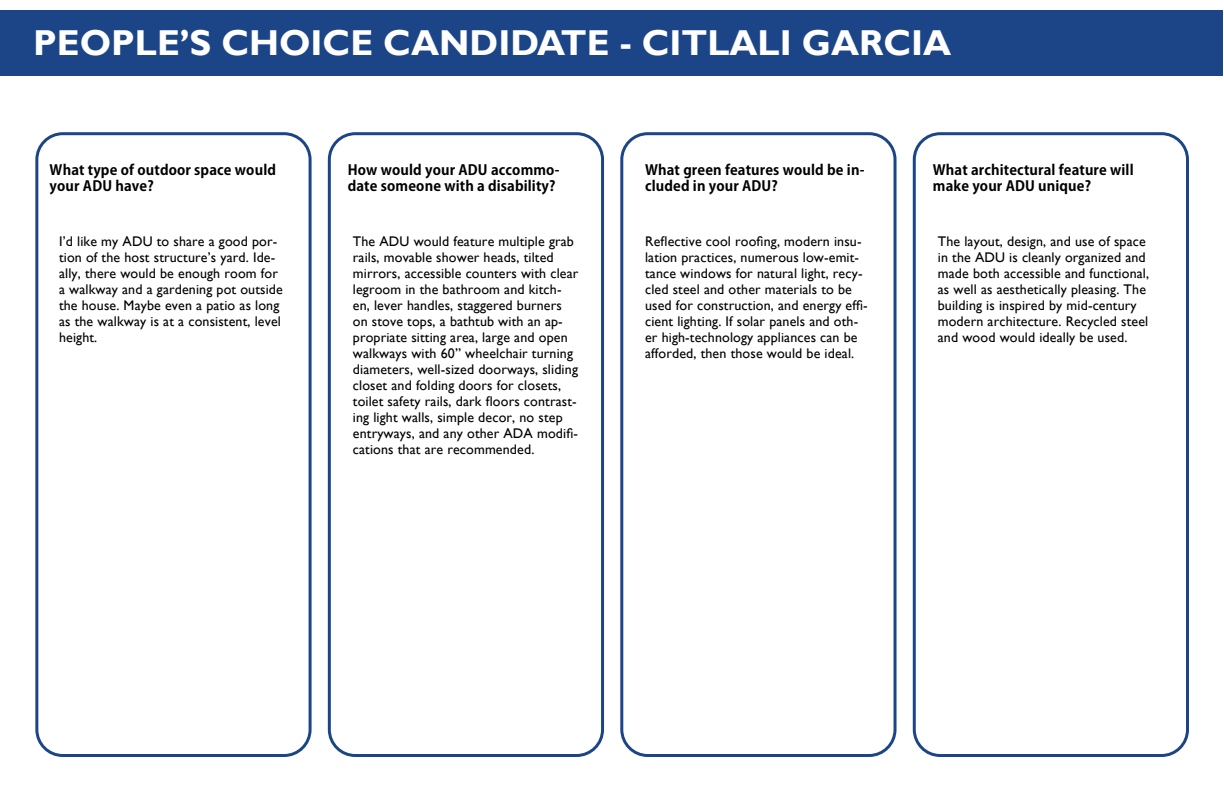
<style>
.page{position:relative;width:1224px;height:792px;background:#fff}
.page>*{position:absolute;margin:0;border:0;box-sizing:border-box;transform-origin:0 0}
.t1{font:700 36px "Gill Sans";color:#fff}
.t2{font:14px/16px "Gill Sans";letter-spacing:.01em;color:#000}
.t3{font:700 14px/16px "Adobe Gothic Std";letter-spacing:.01em;color:#000}
</style>
<div class="page">
<div style="left:0;top:11px;width:1223px;height:65px;background:#1c4588"></div>
<div style="left:35px;top:132px;width:277px;height:625px;border:3px solid #1c4588;border-radius:26px"></div>
<div style="left:328px;top:132px;width:276px;height:625px;border:3px solid #1c4588;border-radius:26px"></div>
<div style="left:620px;top:132px;width:277px;height:625px;border:3px solid #1c4588;border-radius:26px"></div>
<div style="left:913px;top:132px;width:276px;height:625px;border:3px solid #1c4588;border-radius:26px"></div>
<p class="t1" style="left:33px;top:21px;width:920px">PEOPLE’S CHOICE CANDIDATE - CITLALI GARCIA</p>
<p class="t3" style="left:50px;top:163px;width:228px">What type of outdoor space would your ADU have?</p>
<p class="t3" style="left:348px;top:163px;width:213px">How would your ADU accommo&shy;date someone with a disability?</p>
<p class="t3" style="left:645px;top:163px;width:221px">What green features would be in&shy;cluded in your ADU?</p>
<p class="t3" style="left:933px;top:163px;width:202px">What architectural feature will make your ADU unique?</p>
<p class="t2" style="left:59px;top:233px;width:225px">I’d like my ADU to share a good por&shy;tion of the host structure’s yard. Ide&shy;ally, there would be enough room for a walkway and a gardening pot outside the house. Maybe even a patio as long as the walkway is at a consistent, level height.</p>
<p class="t2" style="left:353px;top:233px;width:227px">The ADU would feature multiple grab rails, movable shower heads, tilted mirrors, accessible counters with clear legroom in the bathroom and kitch&shy;en, lever handles, staggered burners on stove tops, a bathtub with an ap&shy;propriate sitting area, large and open walkways with 60” wheelchair turning diameters, well-sized doorways, sliding closet and folding doors for closets, toilet safety rails, dark floors contrast&shy;ing light walls, simple decor, no step entryways, and any other ADA modifi&shy;cations that are recommended.</p>
<p class="t2" style="left:645px;top:233px;width:224px">Reflective cool roofing, modern insu&shy;lation practices, numerous low-emit&shy;tance windows for natural light, recy&shy;cled steel and other materials to be used for construction, and energy effi&shy;cient lighting. If solar panels and oth&shy;er high-technology appliances can be afforded, then those would be ideal.</p>
<p class="t2" style="left:938px;top:233px;width:213px">The layout, design, and use of space in the ADU is cleanly organized and made both accessible and functional, as well as aesthetically pleasing. The building is inspired by mid-century modern architecture. Recycled steel and wood would ideally be used.</p>
</div>
